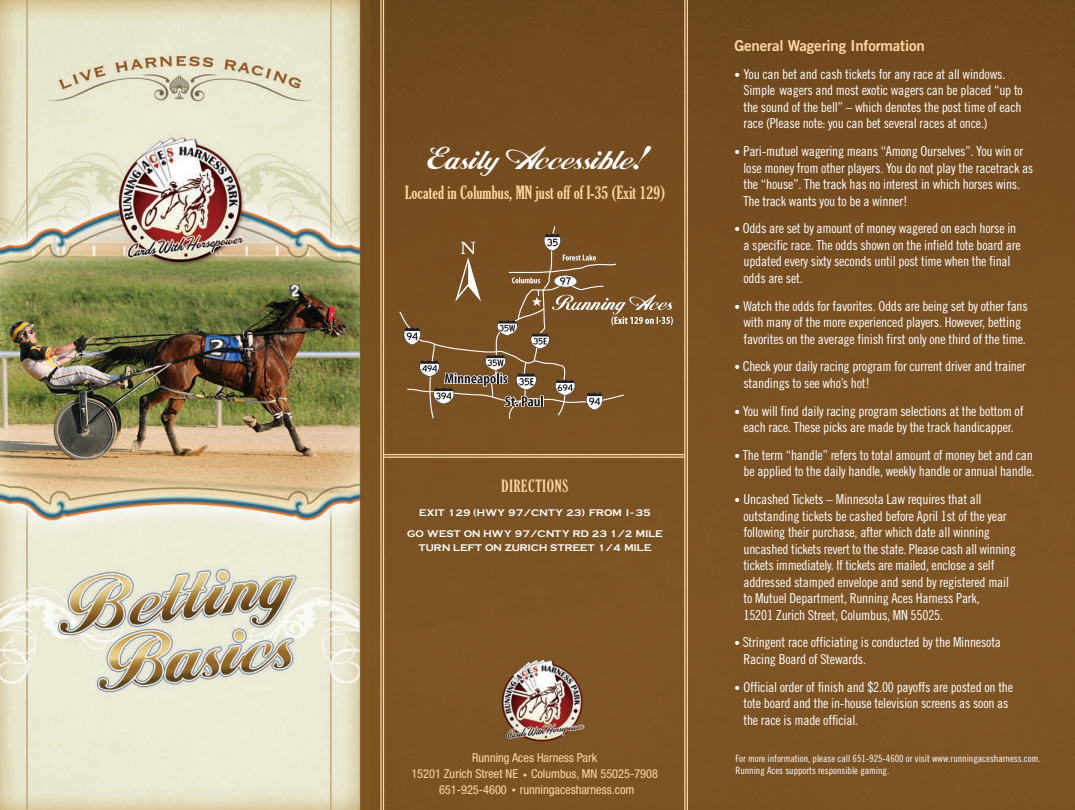
<style>
.page{position:relative;width:1075px;height:810px;background:#fff}
.page>*{position:absolute;margin:0;border:0;box-sizing:border-box;transform-origin:0 0}
.t1{font:30px "Andrea";color:#fff}
.t2{font:17.5px "Gloucester MT Extra Condensed";color:#fed7a6}
.t3{font:15px "Trade Gothic Bold Two";letter-spacing:-.01em;color:#fed7a6}
.t4{font:13.75px/16.5px "Trade Gothic Cond Eighteen";letter-spacing:-.015em;color:#fff}
.t5{font:condensed 12.38px/16.2px "Helvetica Neue";color:#fed7a6;text-align:center}
.t6{font:10px/12px "Trade Gothic Cond Eighteen";color:#fff}
.t7{font:10px/21.9px "Copperplate Bold DTC";color:#fff;text-align:center}
.s1{font-size:8.25px}
.s2{font-size:11.25px}
</style>
<div class="page">
<img style="left:0;top:0;width:1074px;height:810px">
<svg style="left:398px;top:226px;width:274px;height:196px;background:#7f5b32"></svg>
<hr style="left:383px;top:454px;width:301px;height:1px;background:#fed7a6">
<hr style="left:383px;top:457px;width:301px;height:1px;background:#fed7a6">
<hr style="left:684px;top:0;width:1px;height:810px;background:#fed7a6">
<hr style="left:686px;top:0;width:2px;height:810px;background:#fed7a6">
<hr style="left:383px;top:0;width:1px;height:810px;background:#fed7a6">
<hr style="left:380px;top:0;width:1px;height:810px;background:#fed7a6">
<svg style="left:502px;top:479px;width:66px;height:13px"></svg>
<svg style="left:405px;top:186px;width:6px;height:13px"></svg>
<svg style="left:418px;top:186px;width:32px;height:13px"></svg>
<svg style="left:460px;top:185px;width:6px;height:14px"></svg>
<svg style="left:483px;top:186px;width:14px;height:13px"></svg>
<svg style="left:509px;top:186px;width:29px;height:16px"></svg>
<svg style="left:563px;top:185px;width:8px;height:14px"></svg>
<svg style="left:580px;top:185px;width:14px;height:14px"></svg>
<svg style="left:602px;top:185px;width:62px;height:17px"></svg>
<h1 class="t1" style="left:427px;top:142px;width:218px">Easily Accessible!</h1>
<p class="t2" style="left:411px;top:183px;width:99px">□ ▼ ■ □●◆ ◆▲</p>
<p class="t2" style="left:539px;top:183px;width:64px">◆▲▼ □ □ ✓</p>
<p class="t7" style="left:407px;top:502px;width:257px">EXIT 129 (HWY 97/CNTY 23) FROM I-35<br>GO WEST ON HWY 97/CNTY RD 23 1/2 MILE</p>
<p class="t7" style="left:418px;top:537px;width:234px">TURN LEFT ON ZURICH STREET 1/4 MILE</p>
<p class="t5" style="left:411px;top:749px;width:248px">Running Aces Harness Park<br>15201 Zurich Street NE <span class="s1">•</span> Columbus, MN 55025-7908<br>651-925-4600 <span class="s1">•</span> runningacesharness.com</p>
<p class="t3" style="left:734px;top:36px;width:192px">General Wagering Information</p>
<p class="t4" style="left:743px;top:66px;width:281px;text-indent:-9px"><span class="s2">•</span> You can bet and cash tickets for any race at all windows.<br>Simple wagers and most exotic wagers can be placed “up to the sound of the bell” – which denotes the post time of each race (Please note: you can bet several races at once.)</p>
<p class="t4" style="left:743px;top:143px;width:291px;text-indent:-9px"><span class="s2">•</span> Pari-mutuel wagering means “Among Ourselves”. You win or lose money from other players. You do not play the racetrack as the “house”. The track has no interest in which horses wins.<br>The track wants you to be a winner!</p>
<p class="t4" style="left:743px;top:220px;width:279px;text-indent:-9px"><span class="s2">•</span> Odds are set by amount of money wagered on each horse in a specific race. The odds shown on the infield tote board are updated every sixty seconds until post time when the final odds are set.</p>
<p class="t4" style="left:734px;top:297px;width:295px;text-align:center"><span class="s2">•</span> Watch the odds for favorites. Odds are being set by other fans with many of the more experienced players. However, betting favorites on the average finish first only one third of the time.</p>
<p class="t4" style="left:743px;top:358px;width:284px;text-indent:-9px"><span class="s2">•</span> Check your daily racing program for current driver and trainer standings to see who’s hot!</p>
<p class="t4" style="left:734px;top:402px;width:290px;text-align:center"><span class="s2">•</span> You will find daily racing program selections at the bottom of each race. These picks are made by the track handicapper.</p>
<p class="t4" style="left:734px;top:447px;width:302px;text-align:right"><span class="s2">•</span> The term “handle” refers to total amount of money bet and can be applied to the daily handle, weekly handle or annual handle.</p>
<p class="t4" style="left:743px;top:491px;width:274px;text-indent:-9px"><span class="s2">•</span> Uncashed Tickets – Minnesota Law requires that all outstanding tickets be cashed before April 1st of the year following their purchase, after which date all winning uncashed tickets revert to the state. Please cash all winning tickets immediately. If tickets are mailed, enclose a self addressed stamped envelope and send by registered mail to Mutuel Department, Running Aces Harness Park,<br>15201 Zurich Street, Columbus, MN 55025.</p>
<p class="t4" style="left:743px;top:634px;width:259px;text-indent:-9px"><span class="s2">•</span> Stringent race officiating is conducted by the Minnesota<br>Racing Board of Stewards.</p>
<p class="t4" style="left:743px;top:678px;width:271px;text-indent:-9px"><span class="s2">•</span> Official order of finish and $2.00 payoffs are posted on the tote board and the in-house television screens as soon as the race is made official.</p>
<p class="t6" style="left:735px;top:752px;width:307px">For more information, please call 651-925-4600 or visit www.runningacesharness.com.<br>Running Aces supports responsible gaming.</p>
</div>
